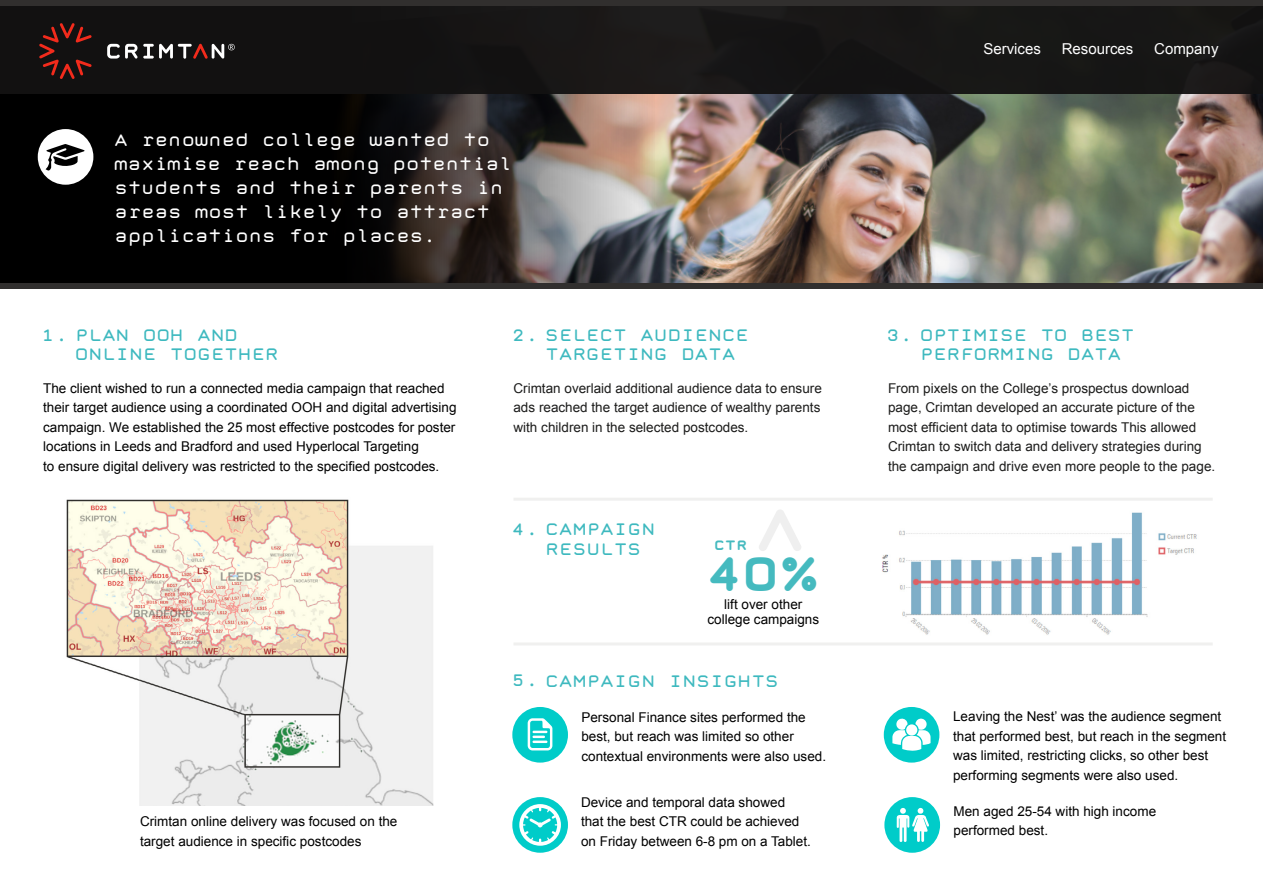
<style>
.page{position:relative;width:1263px;height:893px;background:#fff}
.page>*{position:absolute;margin:0;border:0;box-sizing:border-box;transform-origin:0 0}
.t1{font:700 48px "Retrograde";color:#45babf}
.t2{font:16.5px/24px "Retrograde";letter-spacing:-.02em;color:#fff}
.t3{font:16.5px/19.8px "Retrograde";letter-spacing:-.01em;color:#3eb9bf}
.t4{font:15px "Arial";color:#fff}
.t5{font:13.5px/19.5px "Arial";color:#000}
.t6{font:13.5px/19.5px "Arial";color:#1c1c1b;text-align:justify}
.t7{font:700 13.5px "Retrograde";color:#45babf}
</style>
<div class="page">
<img style="left:655px;top:94px;width:608px;height:189px">
<svg style="left:0;top:94px;width:655px;height:189px;background:#272422"></svg>
<svg style="left:38px;top:129px;width:55px;height:56px"></svg>
<div style="left:0;top:0;width:1263px;height:94px;background:#131212"></div>
<div style="left:0;top:0;width:1263px;height:5px;background:#312f2e"></div>
<div style="left:0;top:283px;width:1263px;height:5px;background:#312f2e"></div>
<svg style="left:39px;top:23px;width:53px;height:56px"></svg>
<svg style="left:107px;top:44px;width:128px;height:15px"></svg>
<svg style="left:512px;top:797px;width:56px;height:56px"></svg>
<svg style="left:512px;top:707px;width:56px;height:56px"></svg>
<svg style="left:884px;top:797px;width:56px;height:56px"></svg>
<svg style="left:884px;top:707px;width:55px;height:56px"></svg>
<img style="left:66px;top:499px;width:368px;height:306px">
<img style="left:882px;top:512px;width:315px;height:123px">
<svg style="left:759px;top:510px;width:42px;height:41px"></svg>
<hr style="left:513px;top:642px;width:700px;height:3px;background:#f0f0ef">
<hr style="left:513px;top:498px;width:700px;height:3px;background:#f0f0ef">
<p class="t2" style="left:114px;top:127px;width:399px">A renowned college wanted to maximise reach among potential students and their parents in areas most likely to attract applications for places.</p>
<p class="t3" style="left:75px;top:324px;width:205px;text-indent:-34px">1. PLAN OOH AND<br>ONLINE TOGETHER</p>
<p class="t5" style="left:43px;top:378px;width:415px">The client wished to run a connected media campaign that reached their target audience using a coordinated OOH and digital advertising campaign. We established the 25 most effective postcodes for poster locations in Leeds and Bradford and used Hyperlocal Targeting<br>to ensure digital delivery was restricted to the specified postcodes.</p>
<p class="t3" style="left:545px;top:324px;width:205px;text-indent:-34px">2. SELECT AUDIENCE<br>TARGETING DATA</p>
<p class="t6" style="left:513px;top:378px;width:310px">Crimtan overlaid additional audience data to ensure ads reached the target audience of wealthy parents with children in the selected postcodes.</p>
<p class="t3" style="left:545px;top:518px;width:111px;text-indent:-34px">4. CAMPAIGN<br>RESULTS</p>
<p class="t7" style="left:714px;top:536px;width:35px">CTR</p>
<h1 class="t1" style="left:705px;top:540px;width:117px">40%</h1>
<p class="t5" style="left:707px;top:597px;width:113px;line-height:15px;text-align:center">lift over other college campaigns</p>
<p class="t3" style="left:511px;top:670px;width:269px">5. CAMPAIGN INSIGHTS</p>
<p class="t4" style="left:983px;top:39px;width:59px">Services</p>
<p class="t4" style="left:1062px;top:39px;width:73px">Resources</p>
<p class="t4" style="left:1154px;top:39px;width:66px">Company</p>
<p class="t3" style="left:920px;top:324px;width:216px;text-indent:-34px">3. OPTIMISE TO BEST<br>PERFORMING DATA</p>
<p class="t6" style="left:888px;top:378px;width:329px;text-align:left">From pixels on the College’s prospectus download page, Crimtan developed an accurate picture of the most efficient data to optimise towards This allowed Crimtan to switch data and delivery strategies during the campaign and drive even more people to the page.</p>
<p class="t5" style="left:140px;top:812px;width:259px">Crimtan online delivery was focused on the target audience in specific postcodes</p>
<p class="t5" style="left:581px;top:707px;width:246px">Personal Finance sites performed the best, but reach was limited so other contextual environments were also used.</p>
<p class="t5" style="left:953px;top:707px;width:275px">Leaving the Nest’ was the audience segment that performed best, but reach in the segment was limited, restricting clicks, so other best performing segments were also used.</p>
<p class="t5" style="left:953px;top:801px;width:204px">Men aged 25-54 with high income performed best.</p>
<p class="t5" style="left:581px;top:793px;width:231px">Device and temporal data showed that the best CTR could be achieved on Friday between 6-8 pm on a Tablet.</p>
</div>
